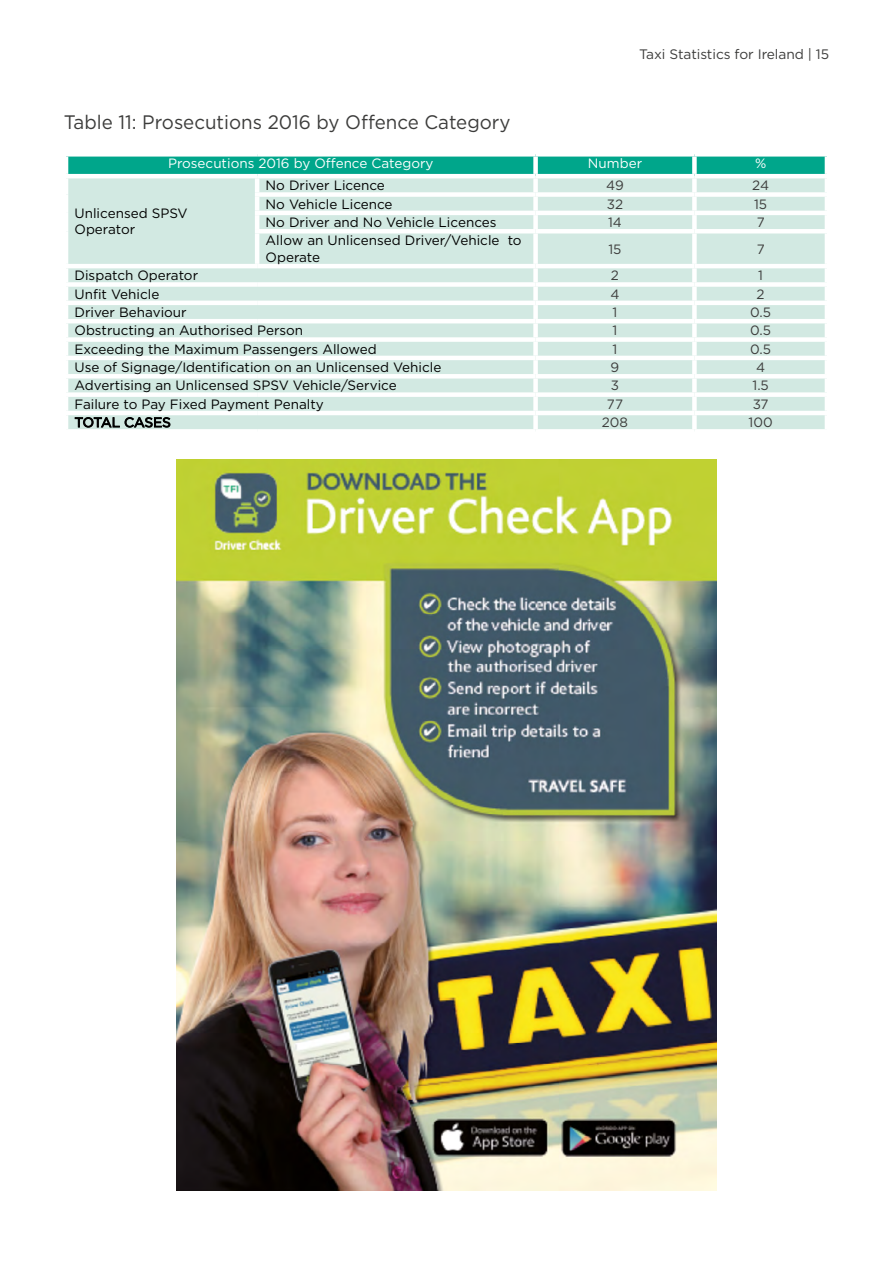
<style>
.page{position:relative;width:893px;height:1263px;background:#fff}
.page>*{position:absolute;margin:0;border:0;box-sizing:border-box;transform-origin:0 0}
._03_Intro{font:19.5px "Gotham";color:#3c3c3b;scale:.96 1}
.t1{font:13.65px "Gotham";letter-spacing:-.005em;color:#3c3c3b}
.T_Left{font:13.5px/16.5px "Gotham";color:#000}
.T_Main{font:13.5px "Gotham";color:#3c3c3b}
.T_Header{font:13.5px "Gotham";color:#fff}
</style>
<div class="page">
<div style="left:68px;top:157px;width:757px;height:17px;background:#00a68b"></div>
<div style="left:68px;top:178px;width:757px;height:251px;background:#d2e9e2"></div>
<div style="left:533px;top:157px;width:5px;height:17px;background:#fff"></div>
<div style="left:692px;top:157px;width:5px;height:17px;background:#fff"></div>
<hr style="left:255px;top:178px;width:4px;height:14px;background:#fff">
<div style="left:533px;top:178px;width:5px;height:14px;background:#fff"></div>
<div style="left:692px;top:178px;width:5px;height:14px;background:#fff"></div>
<div style="left:255px;top:192px;width:281px;height:5px;background:#fff"></div>
<hr style="left:255px;top:197px;width:4px;height:14px;background:#fff">
<div style="left:536px;top:192px;width:158px;height:5px;background:#fff"></div>
<div style="left:533px;top:197px;width:5px;height:14px;background:#fff"></div>
<div style="left:694px;top:192px;width:135px;height:5px;background:#fff"></div>
<div style="left:692px;top:197px;width:5px;height:14px;background:#fff"></div>
<hr style="left:255px;top:211px;width:281px;height:4px;background:#fff">
<hr style="left:255px;top:215px;width:4px;height:14px;background:#fff">
<hr style="left:536px;top:211px;width:158px;height:4px;background:#fff">
<div style="left:533px;top:215px;width:5px;height:14px;background:#fff"></div>
<hr style="left:694px;top:211px;width:135px;height:4px;background:#fff">
<div style="left:692px;top:215px;width:5px;height:14px;background:#fff"></div>
<hr style="left:255px;top:229px;width:281px;height:4px;background:#fff">
<hr style="left:255px;top:233px;width:4px;height:31px;background:#fff">
<hr style="left:536px;top:229px;width:158px;height:4px;background:#fff">
<div style="left:533px;top:233px;width:5px;height:31px;background:#fff"></div>
<hr style="left:694px;top:229px;width:135px;height:4px;background:#fff">
<div style="left:692px;top:233px;width:5px;height:31px;background:#fff"></div>
<hr style="left:64px;top:264px;width:193px;height:4px;background:#fff">
<hr style="left:257px;top:264px;width:279px;height:4px;background:#fff">
<hr style="left:536px;top:264px;width:158px;height:4px;background:#fff">
<div style="left:533px;top:268px;width:5px;height:14px;background:#fff"></div>
<hr style="left:694px;top:264px;width:135px;height:4px;background:#fff">
<div style="left:692px;top:268px;width:5px;height:14px;background:#fff"></div>
<div style="left:64px;top:282px;width:193px;height:5px;background:#fff"></div>
<div style="left:257px;top:282px;width:279px;height:5px;background:#fff"></div>
<div style="left:536px;top:282px;width:158px;height:5px;background:#fff"></div>
<div style="left:533px;top:287px;width:5px;height:14px;background:#fff"></div>
<div style="left:694px;top:282px;width:135px;height:5px;background:#fff"></div>
<div style="left:692px;top:287px;width:5px;height:14px;background:#fff"></div>
<hr style="left:64px;top:301px;width:193px;height:4px;background:#fff">
<hr style="left:257px;top:301px;width:279px;height:4px;background:#fff">
<hr style="left:536px;top:301px;width:158px;height:4px;background:#fff">
<div style="left:533px;top:305px;width:5px;height:14px;background:#fff"></div>
<hr style="left:694px;top:301px;width:135px;height:4px;background:#fff">
<div style="left:692px;top:305px;width:5px;height:14px;background:#fff"></div>
<hr style="left:64px;top:319px;width:193px;height:4px;background:#fff">
<hr style="left:257px;top:319px;width:279px;height:4px;background:#fff">
<hr style="left:536px;top:319px;width:158px;height:4px;background:#fff">
<div style="left:533px;top:323px;width:5px;height:14px;background:#fff"></div>
<hr style="left:694px;top:319px;width:135px;height:4px;background:#fff">
<div style="left:692px;top:323px;width:5px;height:14px;background:#fff"></div>
<div style="left:64px;top:337px;width:193px;height:5px;background:#fff"></div>
<div style="left:257px;top:337px;width:279px;height:5px;background:#fff"></div>
<div style="left:536px;top:337px;width:158px;height:5px;background:#fff"></div>
<div style="left:533px;top:342px;width:5px;height:14px;background:#fff"></div>
<div style="left:694px;top:337px;width:135px;height:5px;background:#fff"></div>
<div style="left:692px;top:342px;width:5px;height:14px;background:#fff"></div>
<hr style="left:64px;top:356px;width:193px;height:4px;background:#fff">
<hr style="left:257px;top:356px;width:279px;height:4px;background:#fff">
<hr style="left:536px;top:356px;width:158px;height:4px;background:#fff">
<div style="left:533px;top:360px;width:5px;height:14px;background:#fff"></div>
<hr style="left:694px;top:356px;width:135px;height:4px;background:#fff">
<div style="left:692px;top:360px;width:5px;height:14px;background:#fff"></div>
<hr style="left:64px;top:374px;width:193px;height:4px;background:#fff">
<hr style="left:257px;top:374px;width:279px;height:4px;background:#fff">
<hr style="left:536px;top:374px;width:158px;height:4px;background:#fff">
<div style="left:533px;top:378px;width:5px;height:14px;background:#fff"></div>
<hr style="left:694px;top:374px;width:135px;height:4px;background:#fff">
<div style="left:692px;top:378px;width:5px;height:14px;background:#fff"></div>
<div style="left:64px;top:392px;width:193px;height:5px;background:#fff"></div>
<div style="left:257px;top:392px;width:279px;height:5px;background:#fff"></div>
<div style="left:536px;top:392px;width:158px;height:5px;background:#fff"></div>
<div style="left:533px;top:397px;width:5px;height:14px;background:#fff"></div>
<div style="left:694px;top:392px;width:135px;height:5px;background:#fff"></div>
<div style="left:692px;top:397px;width:5px;height:14px;background:#fff"></div>
<hr style="left:64px;top:411px;width:193px;height:4px;background:#fff">
<hr style="left:257px;top:411px;width:279px;height:4px;background:#fff">
<hr style="left:536px;top:411px;width:158px;height:4px;background:#fff">
<div style="left:533px;top:415px;width:5px;height:14px;background:#fff"></div>
<hr style="left:694px;top:411px;width:135px;height:4px;background:#fff">
<div style="left:692px;top:415px;width:5px;height:14px;background:#fff"></div>
<svg style="left:74px;top:417px;width:97px;height:11px"></svg>
<img style="left:177px;top:459px;width:539px;height:732px">
<p class="t1" style="left:639px;top:47px;width:192px">Taxi Statistics for Ireland | 15</p>
<p class="_03_Intro" style="left:64px;top:111px;width:467px">Table 11: Prosecutions 2016 by Offence Category</p>
<p class="T_Header" style="left:168px;top:156px;width:267px">Prosecutions 2016 by Offence Category</p>
<p class="T_Header" style="left:588px;top:156px;width:56px">Number</p>
<p class="T_Header" style="left:755px;top:156px;width:13px">%</p>
<p class="T_Left" style="left:75px;top:205px;width:115px">Unlicensed SPSV<br>Operator</p>
<p class="T_Left" style="left:266px;top:177px;width:121px">No Driver Licence</p>
<p class="T_Main" style="left:606px;top:178px;width:19px">49</p>
<p class="T_Main" style="left:752px;top:178px;width:18px">24</p>
<p class="T_Left" style="left:266px;top:195px;width:128px">No Vehicle Licence</p>
<p class="T_Main" style="left:607px;top:196px;width:18px">32</p>
<p class="T_Main" style="left:754px;top:196px;width:15px">15</p>
<p class="T_Left" style="left:266px;top:214px;width:232px">No Driver and No Vehicle Licences</p>
<p class="T_Main" style="left:608px;top:215px;width:15px">14</p>
<p class="T_Main" style="left:757px;top:215px;width:10px">7</p>
<p class="T_Left" style="left:266px;top:232px;width:257px">Allow an Unlicensed Driver/Vehicle to<br>Operate</p>
<p class="T_Main" style="left:608px;top:241px;width:15px">15</p>
<p class="T_Main" style="left:757px;top:241px;width:10px">7</p>
<p class="T_Left" style="left:75px;top:267px;width:125px">Dispatch Operator</p>
<p class="T_Main" style="left:611px;top:268px;width:10px">2</p>
<p class="T_Main" style="left:758px;top:268px;width:6px">1</p>
<p class="T_Left" style="left:75px;top:285px;width:86px">Unfit Vehicle</p>
<p class="T_Main" style="left:610px;top:286px;width:11px">4</p>
<p class="T_Main" style="left:757px;top:286px;width:10px">2</p>
<p class="T_Left" style="left:75px;top:304px;width:114px">Driver Behaviour</p>
<p class="T_Main" style="left:613px;top:305px;width:6px">1</p>
<p class="T_Main" style="left:750px;top:305px;width:22px">0.5</p>
<p class="T_Left" style="left:75px;top:322px;width:230px">Obstructing an Authorised Person</p>
<p class="T_Main" style="left:613px;top:323px;width:6px">1</p>
<p class="T_Main" style="left:750px;top:323px;width:22px">0.5</p>
<p class="T_Left" style="left:75px;top:340px;width:304px">Exceeding the Maximum Passengers Allowed</p>
<p class="T_Main" style="left:613px;top:341px;width:6px">1</p>
<p class="T_Main" style="left:750px;top:341px;width:22px">0.5</p>
<p class="T_Left" style="left:75px;top:359px;width:368px">Use of Signage/Identification on an Unlicensed Vehicle</p>
<p class="T_Main" style="left:611px;top:360px;width:10px">9</p>
<p class="T_Main" style="left:756px;top:360px;width:11px">4</p>
<p class="T_Left" style="left:75px;top:377px;width:324px">Advertising an Unlicensed SPSV Vehicle/Service</p>
<p class="T_Main" style="left:611px;top:378px;width:10px">3</p>
<p class="T_Main" style="left:752px;top:378px;width:18px">1.5</p>
<p class="T_Left" style="left:75px;top:395px;width:251px">Failure to Pay Fixed Payment Penalty</p>
<p class="T_Main" style="left:607px;top:396px;width:18px">77</p>
<p class="T_Main" style="left:753px;top:396px;width:17px">37</p>
<p class="T_Main" style="left:602px;top:415px;width:28px">208</p>
<p class="T_Main" style="left:749px;top:415px;width:26px">100</p>
</div>
